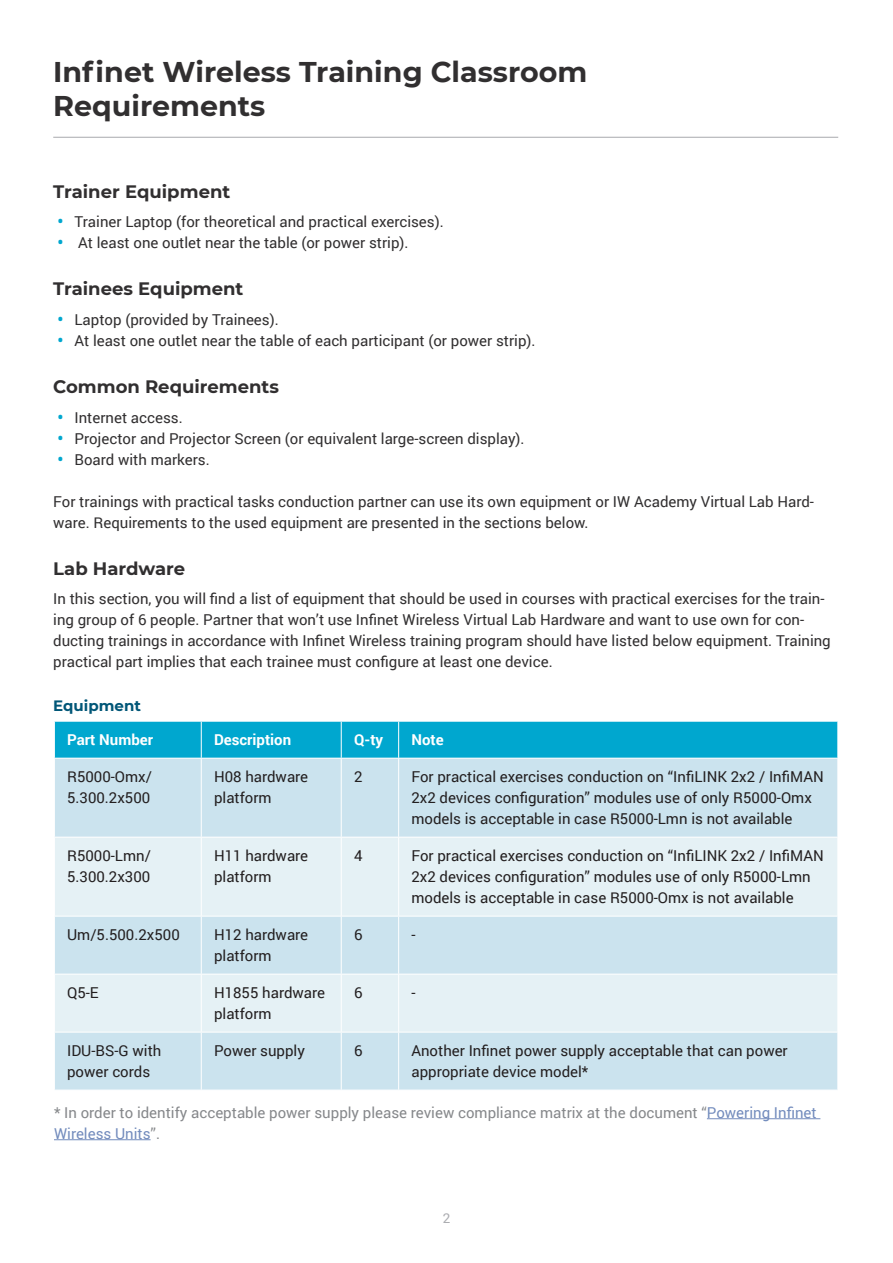
<style>
.page{position:relative;width:893px;height:1263px;background:#fff}
.page>*{position:absolute;margin:0;border:0;box-sizing:border-box;transform-origin:0 0}
.Header_1{font:700 28.5px/34.2px "Montserrat";color:#312f30}
.Header_2{font:700 18px "Montserrat";color:#312f30}
.t1{font:15px/21px "Roboto";color:#312f30}
.Table_text{font:15px/21px "Roboto";color:#231f20}
.Comment{font:15px/21px "Roboto";color:#86888b}
.Header_Table{font:700 15px "Roboto";color:#fff}
.Header_3{font:700 15px "Montserrat";color:#005677}
.t2{font:13.5px "Roboto";color:#acadb1}
.s1{font-weight:700;font-size:16.5px;color:#00a7cf}
.s2{color:#738cbd}
</style>
<div class="page">
<hr style="left:707px;top:1118px;width:113px;height:1px;background:#738cbd">
<hr style="left:54px;top:1139px;width:97px;height:1px;background:#738cbd">
<div style="left:55px;top:722px;width:782px;height:36px;background:#00a7cf"></div>
<div style="left:55px;top:759px;width:782px;height:331px;background:#cbe3ee"></div>
<svg style="left:55px;top:838px;width:782px;height:194px;background:#ddecf2"></svg>
<hr style="left:398px;top:721px;width:1px;height:37px;background:#fff">
<hr style="left:201px;top:758px;width:1px;height:79px;background:#fff">
<hr style="left:341px;top:758px;width:1px;height:79px;background:#fff">
<hr style="left:398px;top:758px;width:1px;height:79px;background:#fff">
<hr style="left:54px;top:837px;width:147px;height:1px;background:#fff">
<hr style="left:201px;top:837px;width:140px;height:1px;background:#fff">
<hr style="left:201px;top:837px;width:1px;height:79px;background:#fff">
<hr style="left:341px;top:837px;width:58px;height:1px;background:#fff">
<hr style="left:341px;top:837px;width:1px;height:79px;background:#fff">
<hr style="left:399px;top:837px;width:439px;height:1px;background:#fff">
<hr style="left:398px;top:837px;width:1px;height:79px;background:#fff">
<hr style="left:54px;top:916px;width:147px;height:1px;background:#fff">
<hr style="left:201px;top:916px;width:140px;height:1px;background:#fff">
<hr style="left:201px;top:916px;width:1px;height:58px;background:#fff">
<hr style="left:341px;top:916px;width:58px;height:1px;background:#fff">
<hr style="left:341px;top:916px;width:1px;height:58px;background:#fff">
<hr style="left:399px;top:916px;width:439px;height:1px;background:#fff">
<hr style="left:398px;top:916px;width:1px;height:58px;background:#fff">
<hr style="left:54px;top:974px;width:147px;height:1px;background:#fff">
<hr style="left:201px;top:974px;width:140px;height:1px;background:#fff">
<hr style="left:201px;top:974px;width:1px;height:58px;background:#fff">
<hr style="left:341px;top:974px;width:58px;height:1px;background:#fff">
<hr style="left:341px;top:974px;width:1px;height:58px;background:#fff">
<hr style="left:399px;top:974px;width:439px;height:1px;background:#fff">
<hr style="left:398px;top:974px;width:1px;height:58px;background:#fff">
<hr style="left:54px;top:1032px;width:147px;height:1px;background:#fff">
<hr style="left:201px;top:1032px;width:140px;height:1px;background:#fff">
<hr style="left:201px;top:1032px;width:1px;height:58px;background:#fff">
<hr style="left:341px;top:1032px;width:58px;height:1px;background:#fff">
<hr style="left:341px;top:1032px;width:1px;height:58px;background:#fff">
<hr style="left:399px;top:1032px;width:439px;height:1px;background:#fff">
<hr style="left:398px;top:1032px;width:1px;height:58px;background:#fff">
<hr style="left:201px;top:721px;width:1px;height:37px;background:#fff">
<hr style="left:341px;top:721px;width:1px;height:37px;background:#fff">
<hr style="left:53px;top:137px;width:785px;height:1px;background:#a8a9ad">
<p class="Header_1" style="left:53px;top:53px;width:535px">Infinet Wireless Training Classroom<br>Requirements</p>
<p class="Header_2" style="left:53px;top:178px;width:179px">Trainer Equipment</p>
<p class="t1" style="left:58px;top:211px;width:388px"><span class="s1">•</span> Trainer Laptop (for theoretical and practical exercises).</p>
<p class="t1" style="left:58px;top:232px;width:353px"><span class="s1">•</span> At least one outlet near the table (or power strip).</p>
<p class="Header_2" style="left:53px;top:276px;width:192px">Trainees Equipment</p>
<p class="t1" style="left:58px;top:309px;width:223px"><span class="s1">•</span> Laptop (provided by Trainees).</p>
<p class="t1" style="left:58px;top:330px;width:480px"><span class="s1">•</span> At least one outlet near the table of each participant (or power strip).</p>
<p class="Header_2" style="left:53px;top:374px;width:227px">Common Requirements</p>
<p class="t1" style="left:58px;top:406px;width:127px"><span class="s1">•</span> Internet access.</p>
<p class="t1" style="left:58px;top:427px;width:469px"><span class="s1">•</span> Projector and Projector Screen (or equivalent large-screen display).</p>
<p class="t1" style="left:58px;top:448px;width:154px"><span class="s1">•</span> Board with markers.</p>
<p class="t1" style="left:53px;top:490px;width:762px">For trainings with practical tasks conduction partner can use its own equipment or IW Academy Virtual Lab Hard&shy;ware. Requirements to the used equipment are presented in the sections below.</p>
<p class="Header_2" style="left:53px;top:555px;width:133px">Lab Hardware</p>
<p class="t1" style="left:53px;top:588px;width:779px">In this section, you will find a list of equipment that should be used in courses with practical exercises for the train&shy;ing group of 6 people. Partner that won’t use Infinet Wireless Virtual Lab Hardware and want to use own for con&shy;ducting trainings in accordance with Infinet Wireless training program should have listed below equipment. Training practical part implies that each trainee must configure at least one device.</p>
<p class="Header_3" style="left:53px;top:695px;width:89px">Equipment</p>
<p class="Header_Table" style="left:67px;top:729px;width:87px">Part Number</p>
<p class="Header_Table" style="left:214px;top:729px;width:79px">Description</p>
<p class="Header_Table" style="left:354px;top:729px;width:31px">Q-ty</p>
<p class="Header_Table" style="left:411px;top:729px;width:34px">Note</p>
<p class="Table_text" style="left:67px;top:766px;width:86px">R5000-Omx/<br>5.300.2x500</p>
<p class="Table_text" style="left:214px;top:766px;width:96px">H08 hardware platform</p>
<p class="Table_text" style="left:354px;top:766px;width:10px">2</p>
<p class="Table_text" style="left:411px;top:766px;width:414px">For practical exercises conduction on “InfiLINK 2x2 / InfiMAN<br>2x2 devices configuration” modules use of only R5000-Omx models is acceptable in case R5000-Lmn is not available</p>
<p class="Table_text" style="left:67px;top:845px;width:85px">R5000-Lmn/<br>5.300.2x300</p>
<p class="Table_text" style="left:214px;top:845px;width:96px">H11 hardware platform</p>
<p class="Table_text" style="left:354px;top:845px;width:10px">4</p>
<p class="Table_text" style="left:411px;top:845px;width:414px">For practical exercises conduction on “InfiLINK 2x2 / InfiMAN<br>2x2 devices configuration” modules use of only R5000-Lmn models is acceptable in case R5000-Omx is not available</p>
<p class="Table_text" style="left:67px;top:924px;width:114px">Um/5.500.2x500</p>
<p class="Table_text" style="left:214px;top:924px;width:96px">H12 hardware platform</p>
<p class="Table_text" style="left:354px;top:924px;width:10px">6</p>
<p class="Table_text" style="left:411px;top:924px;width:6px">-</p>
<p class="Table_text" style="left:67px;top:982px;width:33px">Q5-E</p>
<p class="Table_text" style="left:214px;top:982px;width:113px">H1855 hardware platform</p>
<p class="Table_text" style="left:354px;top:982px;width:10px">6</p>
<p class="Table_text" style="left:411px;top:982px;width:6px">-</p>
<p class="Table_text" style="left:67px;top:1040px;width:96px">IDU-BS-G with power cords</p>
<p class="Table_text" style="left:214px;top:1040px;width:92px">Power supply</p>
<p class="Table_text" style="left:354px;top:1040px;width:10px">6</p>
<p class="Table_text" style="left:411px;top:1040px;width:378px">Another Infinet power supply acceptable that can power appropriate device model*</p>
<p class="Comment" style="left:54px;top:1101px;width:764px">* In order to identify acceptable power supply please review compliance matrix at the document “<span class="s2">Powering Infinet<br>Wireless Units</span>”.</p>
<p class="t2" style="left:443px;top:1209px;width:9px">2</p>
</div>
